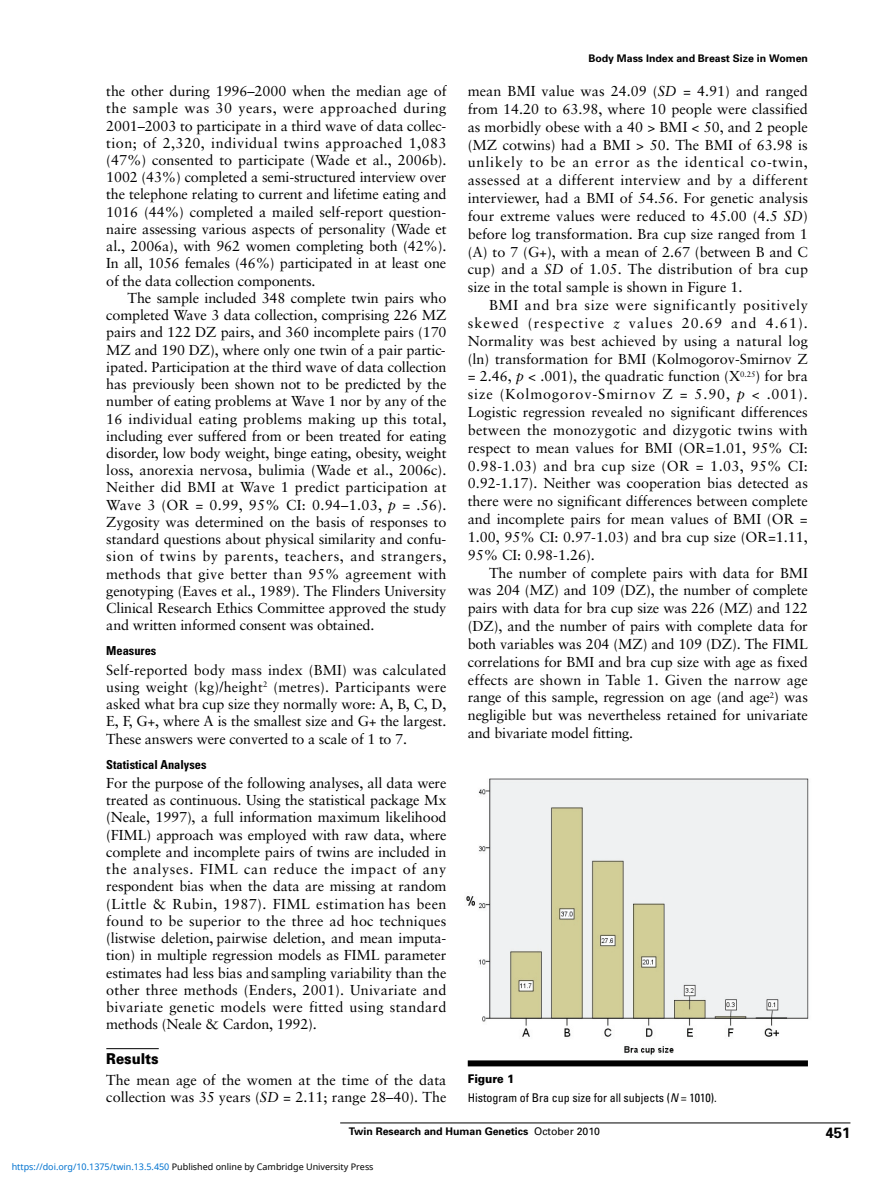
<style>
.page{position:relative;width:893px;height:1191px;background:#fff}
.page>*{position:absolute;margin:0;border:0;box-sizing:border-box;transform-origin:0 0}
.t1{font:900 15px "Univers";color:#000;scale:.9 1}
.t2{font:700 15px "Univers";color:#000}
.t3{font:14.4px/17.2px "Sabon";letter-spacing:-.005em;color:#000;text-align:justify}
.t4{font:700 condensed 12.3px "Univers";color:#000}
.t5{font:condensed 12px/18.5px "Univers";color:#000}
.t6{font:700 10.5px "Univers";color:#000}
.t7{font:9px "Noto Sans";color:#000}
.s1{font-style:italic}
.s2{font-weight:900;font-stretch:normal}
.s3{font-weight:400}
.s4{color:#0172cf}
</style>
<div class="page">
<hr style="left:340px;top:1122px;width:510px;height:1px;background:#000">
<hr style="left:106px;top:1048px;width:53px;height:1px;background:#000">
<div style="left:468px;top:1060px;width:340px;height:6px;background:#000"></div>
<img style="left:466px;top:778px;width:343px;height:277px">
<p class="t3" style="left:106px;top:84px;width:342px">the other during 1996–2000 when the median age of the sample was 30 years, were approached during 2001–2003 to participate in a third wave of data collec&shy;tion; of 2,320, individual twins approached 1,083 (47%) consented to participate (Wade et al., 2006b).<br>1002 (43%) completed a semi-structured interview over the telephone relating to current and lifetime eating and 1016 (44%) completed a mailed self-report question&shy;naire assessing various aspects of personality (Wade et al., 2006a), with 962 women completing both (42%).<br>In all, 1056 females (46%) participated in at least one of the data collection components.</p>
<p class="t3" style="left:106px;top:290px;width:342px;text-indent:21px">The sample included 348 complete twin pairs who completed Wave 3 data collection, comprising 226 MZ pairs and 122 DZ pairs, and 360 incomplete pairs (170<br>MZ and 190 DZ), where only one twin of a pair partic&shy;ipated. Participation at the third wave of data collection has previously been shown not to be predicted by the number of eating problems at Wave 1 nor by any of the 16 individual eating problems making up this total, including ever suffered from or been treated for eating disorder, low body weight, binge eating, obesity, weight loss, anorexia nervosa, bulimia (Wade et al., 2006c).<br>Neither did BMI at Wave 1 predict participation at Wave 3 (OR = 0.99, 95% CI: 0.94–1.03, <span class="s1">p</span> = .56).<br>Zygosity was determined on the basis of responses to standard questions about physical similarity and confu&shy;sion of twins by parents, teachers, and strangers, methods that give better than 95% agreement with genotyping (Eaves et al., 1989). The Flinders University Clinical Research Ethics Committee approved the study and written informed consent was obtained.</p>
<p class="t4" style="left:106px;top:646px;width:52px">Measures</p>
<p class="t3" style="left:106px;top:662px;width:342px">Self-reported body mass index (BMI) was calculated using weight (kg)/height<sup>2</sup> (metres). Participants were asked what bra cup size they normally wore: A, B, C, D, E, F, G+, where A is the smallest size and G+ the largest.<br>These answers were converted to a scale of 1 to 7.</p>
<p class="t4" style="left:106px;top:759px;width:102px">Statistical Analyses</p>
<p class="t3" style="left:106px;top:775px;width:342px">For the purpose of the following analyses, all data were treated as continuous. Using the statistical package Mx (Neale, 1997), a full information maximum likelihood (FIML) approach was employed with raw data, where complete and incomplete pairs of twins are included in the analyses. FIML can reduce the impact of any respondent bias when the data are missing at random (Little &amp; Rubin, 1987). FIML estimation has been found to be superior to the three ad hoc techniques (listwise deletion, pairwise deletion, and mean imputa&shy;tion) in multiple regression models as FIML parameter estimates had less bias and sampling variability than the other three methods (Enders, 2001). Univariate and bivariate genetic models were fitted using standard methods (Neale &amp; Cardon, 1992).</p>
<p class="t1" style="left:106px;top:1053px;width:60px">Results</p>
<p class="t3" style="left:106px;top:1072px;width:342px">The mean age of the women at the time of the data collection was 35 years (<span class="s1">SD =</span> 2.11; range 28–40). The</p>
<p class="t6" style="left:588px;top:54px;width:221px">Body Mass Index and Breast Size in Women</p>
<p class="t3" style="left:468px;top:83px;width:342px;line-height:17.9px">mean BMI value was 24.09 (<span class="s1">SD =</span> 4.91) and ranged from 14.20 to 63.98, where 10 people were classified as morbidly obese with a 40 &gt; BMI &lt; 50, and 2 people (MZ cotwins) had a BMI &gt; 50. The BMI of 63.98 is unlikely to be an error as the identical co-twin, assessed at a different interview and by a different interviewer, had a BMI of 54.56. For genetic analysis four extreme values were reduced to 45.00 (4.5 <span class="s1">SD</span>) before log transformation. Bra cup size ranged from 1 (A) to 7 (G+), with a mean of 2.67 (between B and C cup) and a <span class="s1">SD</span> of 1.05. The distribution of bra cup size in the total sample is shown in Figure 1.</p>
<p class="t3" style="left:468px;top:297px;width:342px;line-height:17.9px;text-indent:21px">BMI and bra size were significantly positively skewed (respective <span class="s1">z</span> values 20.69 and 4.61).<br>Normality was best achieved by using a natural log (ln) transformation for BMI (Kolmogorov-Smirnov Z = 2.46, <span class="s1">p &lt;</span> .001), the quadratic function (X<sup>0.25</sup>) for bra size (Kolmogorov-Smirnov Z = 5.90, <span class="s1">p &lt;</span> .001).<br>Logistic regression revealed no significant differences between the monozygotic and dizygotic twins with respect to mean values for BMI (OR=1.01, 95% CI:<br>0.98-1.03) and bra cup size (OR = 1.03, 95% CI:<br>0.92-1.17). Neither was cooperation bias detected as there were no significant differences between complete and incomplete pairs for mean values of BMI (OR = 1.00, 95% CI: 0.97-1.03) and bra cup size (OR=1.11, 95% CI: 0.98-1.26).</p>
<p class="t3" style="left:468px;top:565px;width:342px;line-height:17.9px;text-indent:21px">The number of complete pairs with data for BMI was 204 (MZ) and 109 (DZ), the number of complete pairs with data for bra cup size was 226 (MZ) and 122 (DZ), and the number of pairs with complete data for both variables was 204 (MZ) and 109 (DZ). The FIML correlations for BMI and bra cup size with age as fixed effects are shown in Table 1. Given the narrow age range of this sample, regression on age (and age<sup>2</sup>) was negligible but was nevertheless retained for univariate and bivariate model fitting.</p>
<p class="t5" style="left:468px;top:1071px;width:251px"><span class="s2">Figure 1<br></span>Histogram of Bra cup size for all subjects (<span class="s1">N</span>= 1010).</p>
<p class="t6" style="left:349px;top:1127px;width:253px">Twin Research and Human Genetics <span class="s3">October 2010</span></p>
<p class="t2" style="left:825px;top:1127px;width:26px">451</p>
<p class="t7" style="left:12px;top:1160px;width:363px"><span class="s4">https://doi.org/10.1375/twin.13.5.450</span> Published online by Cambridge University Press</p>
</div>
